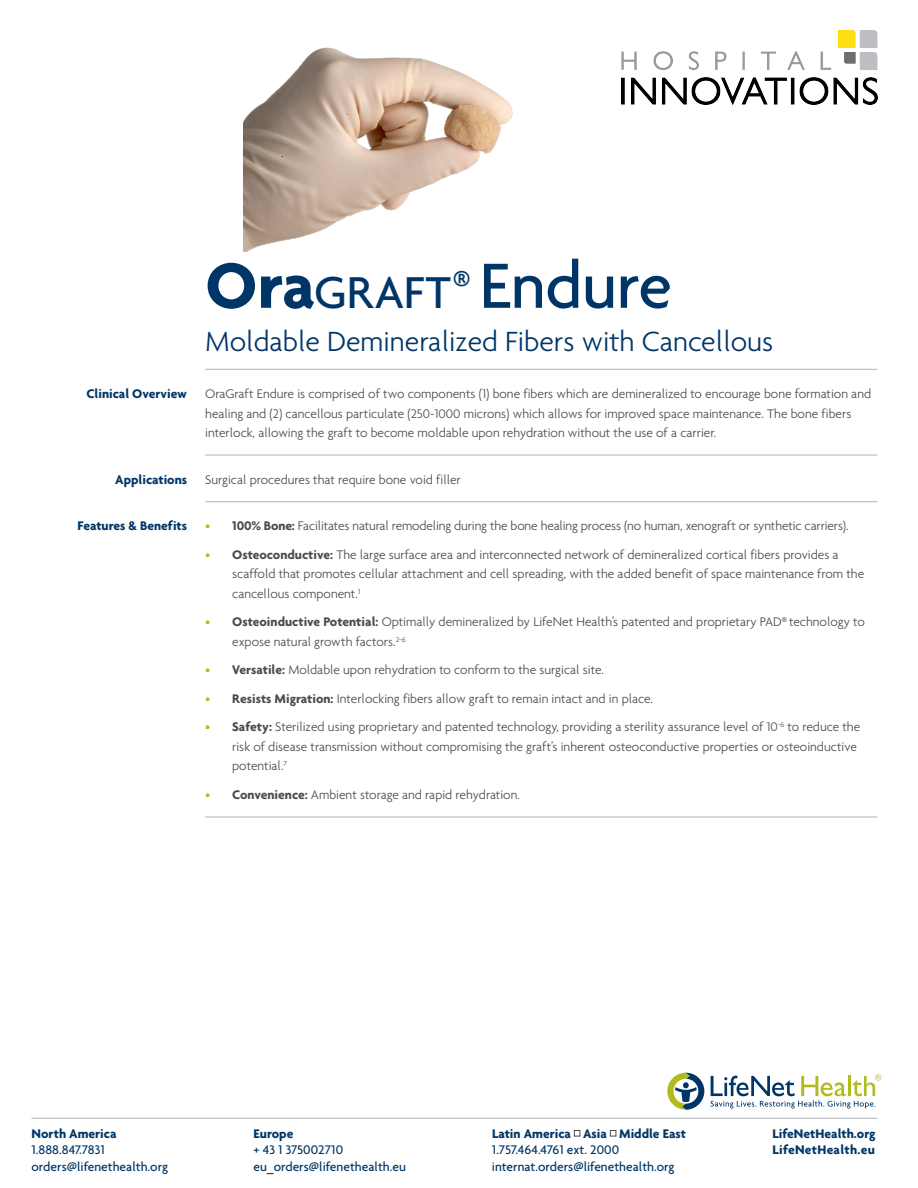
<style>
.page{position:relative;width:918px;height:1188px;background:#fff}
.page>*{position:absolute;margin:0;border:0;box-sizing:border-box;transform-origin:0 0}
.t1{font:500 69px "Agenda";letter-spacing:-.005em;color:#003667}
.t2{font:300 30px "Agenda";color:#003667}
.Clinical_Overview_Co{font:300 13.5px/19.5px "Agenda";color:#4b4c4d}
.t3{font:500 13.5px "Agenda";color:#003667}
.Section_Headers{font:700 13.5px "Agenda";color:#003667}
.Section_Headers-2{font:700 13.5px "Agenda";letter-spacing:.02em;color:#003667}
.s1{font-weight:700}
.s2{font-size:48.3px}
.s3{color:#b0bb1d}
</style>
<div class="page">
<img style="left:243px;top:47px;width:270px;height:205px">
<hr style="left:32px;top:1118px;width:846px;height:1px;background:#b2b3b7">
<svg style="left:667px;top:1072px;width:214px;height:38px"></svg>
<svg style="left:574px;top:1130px;width:6px;height:6px"></svg>
<svg style="left:610px;top:1130px;width:6px;height:6px"></svg>
<hr style="left:205px;top:455px;width:673px;height:1px;background:#b2b3b7">
<hr style="left:205px;top:501px;width:673px;height:1px;background:#b2b3b7">
<hr style="left:205px;top:817px;width:673px;height:1px;background:#b2b3b7">
<hr style="left:205px;top:369px;width:673px;height:1px;background:#b2b3b7">
<img style="left:621px;top:31px;width:257px;height:74px">
<p class="t1" style="left:205px;top:244px;width:469px"><span class="s1">Ora</span><span class="s2">graft</span><sup>®</sup> Endure</p>
<p class="t2" style="left:205px;top:324px;width:570px">Moldable Demineralized Fibers with Cancellous</p>
<p class="Section_Headers" style="left:87px;top:385px;width:102px">Clinical Overview</p>
<p class="Clinical_Overview_Co" style="left:205px;top:384px;width:667px">OraGraft Endure is comprised of two components (1) bone fibers which are demineralized to encourage bone formation and healing and (2) cancellous particulate (250-1000 microns) which allows for improved space maintenance. The bone fibers interlock, allowing the graft to become moldable upon rehydration without the use of a carrier.</p>
<p class="Section_Headers" style="left:115px;top:471px;width:73px">Applications</p>
<p class="Clinical_Overview_Co" style="left:205px;top:469px;width:257px">Surgical procedures that require bone void filler</p>
<p class="Section_Headers" style="left:78px;top:518px;width:111px">Features &amp; Benefits</p>
<p class="Clinical_Overview_Co" style="left:205px;top:516px;width:645px"><span class="s3">•</span> <span class="s1">100% Bone:</span> Facilitates natural remodeling during the bone healing process (no human, xenograft or synthetic carriers).</p>
<p class="Clinical_Overview_Co" style="left:232px;top:545px;width:633px;text-indent:-27px"><span class="s3">•</span> <span class="s1">Osteoconductive:</span> The large surface area and interconnected network of demineralized cortical fibers provides a scaffold that promotes cellular attachment and cell spreading, with the added benefit of space maintenance from the cancellous component.<sup>1</sup></p>
<p class="Clinical_Overview_Co" style="left:232px;top:612px;width:634px;text-indent:-27px"><span class="s3">•</span> <span class="s1">Osteoinductive Potential:</span> Optimally demineralized by LifeNet Health’s patented and proprietary PAD® technology to expose natural growth factors.<sup>2-6</sup></p>
<p class="Clinical_Overview_Co" style="left:205px;top:660px;width:400px"><span class="s3">•</span> <span class="s1">Versatile:</span> Moldable upon rehydration to conform to the surgical site.</p>
<p class="Clinical_Overview_Co" style="left:205px;top:689px;width:449px"><span class="s3">•</span> <span class="s1">Resists Migration:</span> Interlocking fibers allow graft to remain intact and in place.</p>
<p class="Clinical_Overview_Co" style="left:232px;top:717px;width:630px;text-indent:-27px"><span class="s3">•</span> <span class="s1">Safety:</span> Sterilized using proprietary and patented technology, providing a sterility assurance level of 10<sup>-6</sup> to reduce the risk of disease transmission without compromising the graft’s inherent osteoconductive properties or osteoinductive potential.<sup>7</sup></p>
<p class="Clinical_Overview_Co" style="left:205px;top:785px;width:316px"><span class="s3">•</span> <span class="s1">Convenience:</span> Ambient storage and rapid rehydration.</p>
<p class="Section_Headers" style="left:32px;top:1125px;width:87px">North America</p>
<p class="t3" style="left:32px;top:1142px;width:75px">1.888.847.7831</p>
<p class="t3" style="left:32px;top:1158px;width:138px">orders@lifenethealth.org</p>
<p class="Section_Headers" style="left:254px;top:1125px;width:41px">Europe</p>
<p class="t3" style="left:254px;top:1142px;width:91px">+ 43 1 375002710</p>
<p class="t3" style="left:254px;top:1158px;width:154px">eu_orders@lifenethealth.eu</p>
<p class="Section_Headers" style="left:492px;top:1125px;width:196px">Latin America Asia Middle East</p>
<p class="t3" style="left:492px;top:1142px;width:129px">1.757.464.4761 ext. 2000</p>
<p class="t3" style="left:492px;top:1158px;width:184px">internat.orders@lifenethealth.org</p>
<p class="Section_Headers" style="left:773px;top:1125px;width:105px">LifeNetHealth.org</p>
<p class="Section_Headers-2" style="left:773px;top:1142px;width:104px">LifeNetHealth.eu</p>
</div>
